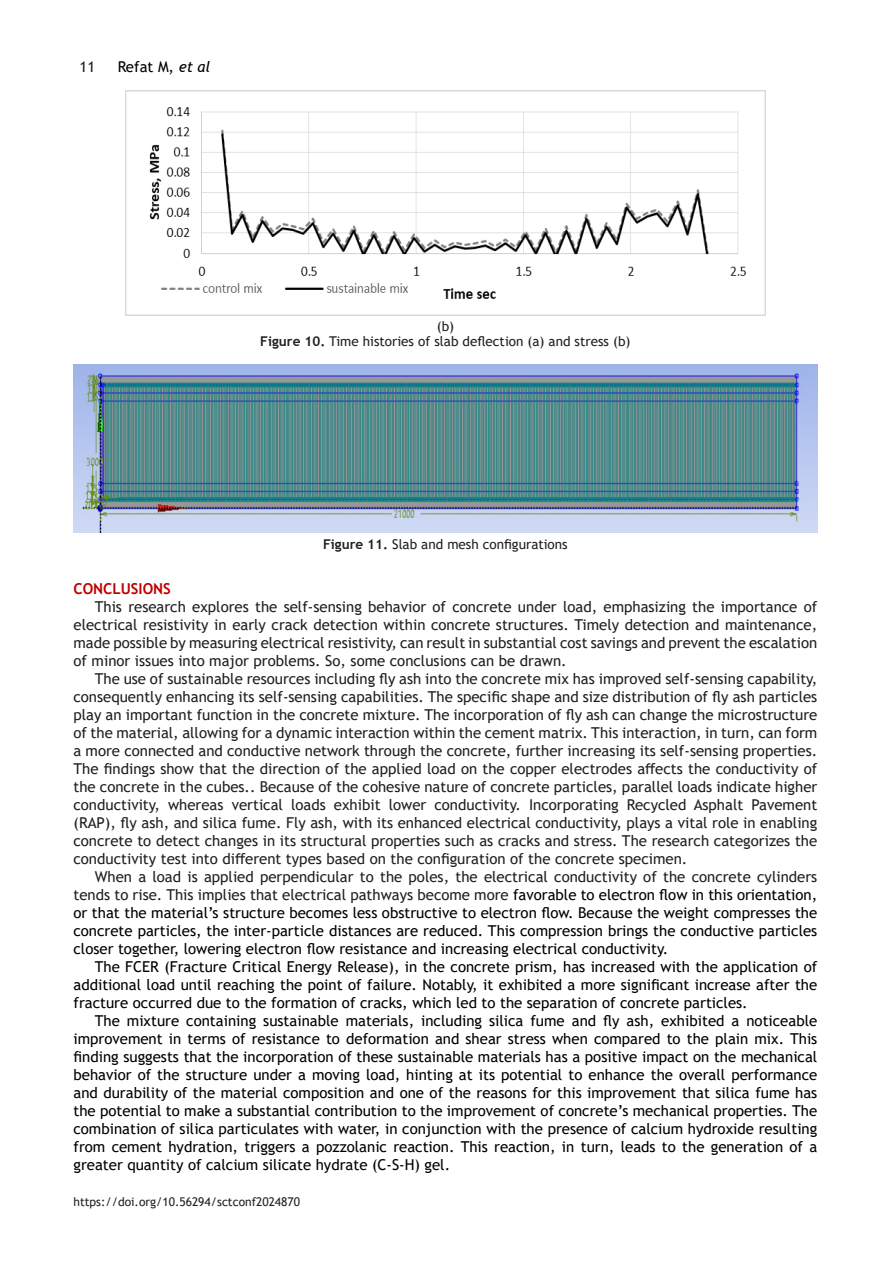
<style>
.page{position:relative;width:893px;height:1263px;background:#fff}
.page>*{position:absolute;margin:0;border:0;box-sizing:border-box;transform-origin:0 0}
.t1{font:15px/18px "Trebuchet MS";color:#000;text-align:justify}
.t2{font:15px/18px "Trebuchet MS";color:#231f20;text-align:justify}
.Heading_1{font:700 15px "Trebuchet MS";color:#c00000}
.t3{font:13.5px "Trebuchet MS";color:#231f20}
.t4{font:12px "Trebuchet MS";color:#231f20}
.s1{font-style:italic}
.s2{font-weight:700}
.s3{color:#231f20}
</style>
<div class="page">
<img style="left:125px;top:90px;width:641px;height:225px">
<img style="left:74px;top:364px;width:743px;height:169px">
<p class="t2" style="left:80px;top:58px;width:17px">11</p>
<p class="t1" style="left:118px;top:58px;width:94px">Refat M, <span class="s1">et al</span></p>
<p class="t3" style="left:437px;top:318px;width:19px">(b)</p>
<p class="t3" style="left:260px;top:333px;width:372px"><span class="s2">Figure 10.</span> Time histories of slab deflection (a) and stress (b)</p>
<p class="t3" style="left:323px;top:535px;width:246px"><span class="s2">Figure 11.</span> Slab and mesh configurations</p>
<p class="Heading_1" style="left:74px;top:579px;width:99px">CONCLUSIONS</p>
<p class="t2" style="left:74px;top:598px;width:745px;text-indent:21px">This research explores the self-sensing behavior of concrete under load, emphasizing the importance of electrical resistivity in early crack detection within concrete structures. Timely detection and maintenance, made possible by measuring electrical resistivity, can result in substantial cost savings and prevent the escalation of minor issues into major problems. So, some conclusions can be drawn.</p>
<p class="t2" style="left:74px;top:670px;width:745px;text-indent:21px">The use of sustainable resources including fly ash into the concrete mix has improved self-sensing capability, consequently enhancing its self-sensing capabilities. The specific shape and size distribution of fly ash particles play an important function in the concrete mixture. The incorporation of fly ash can change the microstructure of the material, allowing for a dynamic interaction within the cement matrix. This interaction, in turn, can form a more connected and conductive network through the concrete, further increasing its self-sensing properties.<br>The findings show that the direction of the applied load on the copper electrodes affects the conductivity of the concrete in the cubes.. Because of the cohesive nature of concrete particles, parallel loads indicate higher conductivity, whereas vertical loads exhibit lower conductivity. Incorporating Recycled Asphalt Pavement (RAP), fly ash, and silica fume. Fly ash, with its enhanced electrical conductivity, plays a vital role in enabling concrete to detect changes in its structural properties such as cracks and stress. The research categorizes the conductivity test into different types based on the configuration of the concrete specimen.</p>
<p class="t1" style="left:74px;top:868px;width:745px;text-indent:21px"><span class="s3">When a load is applied perpendicular to the poles, the electrical conductivity of the concrete cylinders tends to rise. This implies that electrical pathways become more</span> favorable to electron flow in this orientation, or that the material’s structure becomes less obstructive to electron flow. Because the weight compresses the concrete particles, the inter-particle distances are reduced. This compression brings the conductive particles closer together, lowering electron flow resistance and increasing electrical conductivity.</p>
<p class="t1" style="left:74px;top:958px;width:745px;text-indent:21px">The FCER (Fracture Critical Energy Release), in the concrete prism, has increased with the application of additional load until reaching the point of failure. Notably, it exhibited a more significant increase after the fracture occurred due to the formation of cracks, which led to the separation of concrete particles.</p>
<p class="t1" style="left:74px;top:1012px;width:745px;text-indent:21px">The mixture containing sustainable materials, including silica fume and fly ash, exhibited a noticeable improvement in terms of resistance to deformation and shear stress when compared to the plain mix. This finding suggests that the incorporation of these sustainable materials has a positive impact on the mechanical behavior of the structure under a moving load, hinting at its potential to enhance the overall performance and durability of the material composition and one of the reasons for this improvement that silica fume has the potential to make a substantial contribution to the improvement of concrete’s mechanical properties. The combination of silica particulates with water, in conjunction with the presence of calcium hydroxide resulting from cement hydration, triggers a pozzolanic reaction. This reaction, in turn, leads to the generation of a greater quantity of calcium silicate hydrate (C-S-H) gel.</p>
<p class="t4" style="left:74px;top:1194px;width:228px">https://doi.org/10.56294/sctconf2024870</p>
</div>
